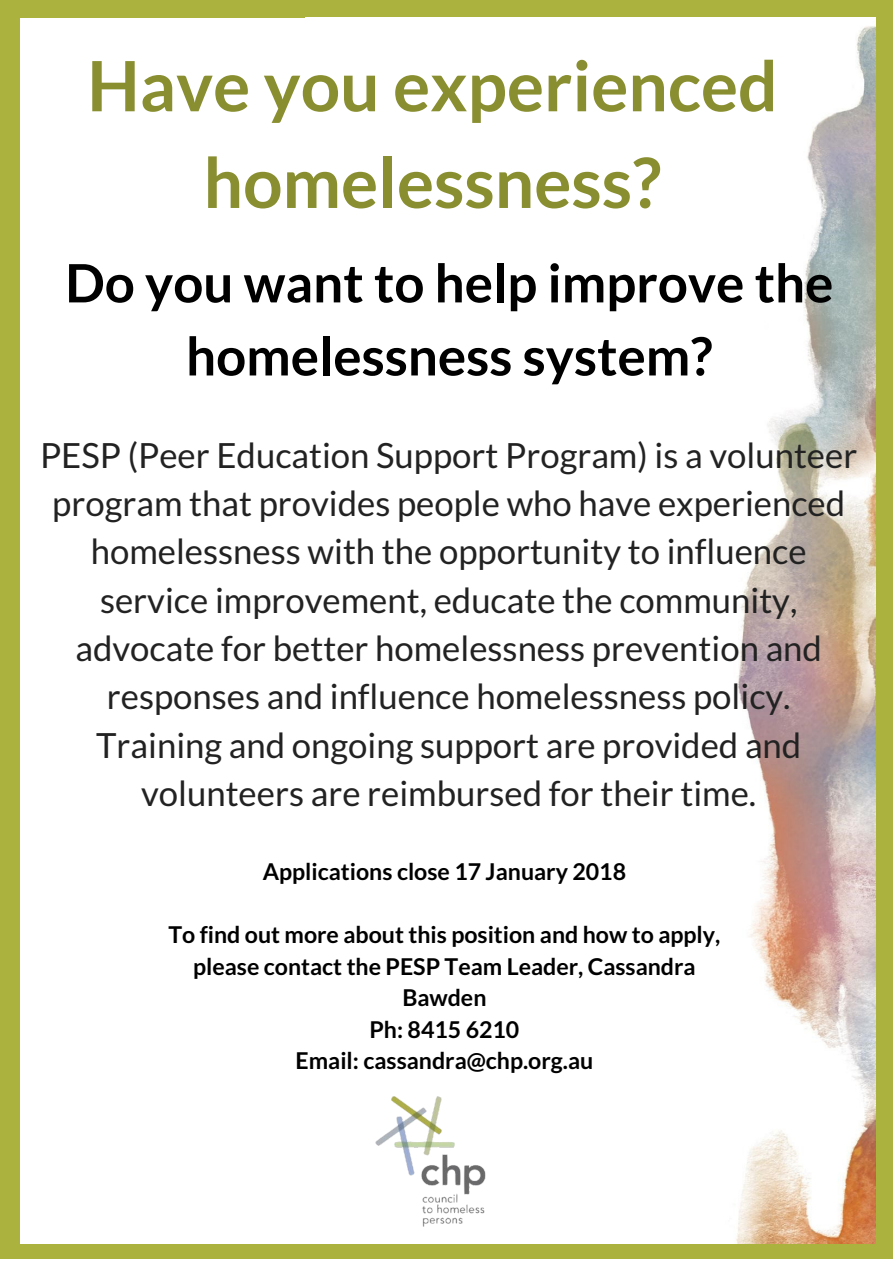
<style>
.page{position:relative;width:893px;height:1263px;background:#fff}
.page>*{position:absolute;margin:0;border:0;box-sizing:border-box;transform-origin:0 0}
.t1{font:700 69.45px/96.6px "Lato";color:#898f31;text-align:center}
.t2{font:700 52.95px/73.1px "Lato";color:#000;text-align:center}
.t3{font:34.65px/48.3px "Lato";color:#222;text-align:center}
.t4{font:700 23.1px/31.5px "Lato";color:#000;text-align:center}
</style>
<div class="page">
<div style="left:0;top:0;width:892px;height:1259px;background:#abb23d"></div>
<div style="left:20px;top:18px;width:855px;height:1225px;background:#fff"></div>
<img style="left:736px;top:26px;width:139px;height:1217px">
<img style="left:375px;top:1096px;width:111px;height:131px">
<h1 class="t1" style="left:87px;top:36px;width:692px">Have you experienced homelessness?</h1>
<h2 class="t2" style="left:65px;top:245px;width:769px">Do you want to help improve the homelessness system?</h2>
<p class="t3" style="left:40px;top:430px;width:818px">PESP (Peer Education Support Program) is a volunteer program that provides people who have experienced homelessness with the opportunity to influence service improvement, educate the community, advocate for better homelessness prevention and responses and influence homelessness policy.<br>Training and ongoing support are provided and volunteers are reimbursed for their time.</p>
<p class="t4" style="left:263px;top:855px;width:365px">Applications close 17 January 2018</p>
<p class="t4" style="left:168px;top:918px;width:553px">To find out more about this position and how to apply, please contact the PESP Team Leader, Cassandra<br>Bawden<br>Ph: 8415 6210<br>Email: cassandra@chp.org.au</p>
</div>
